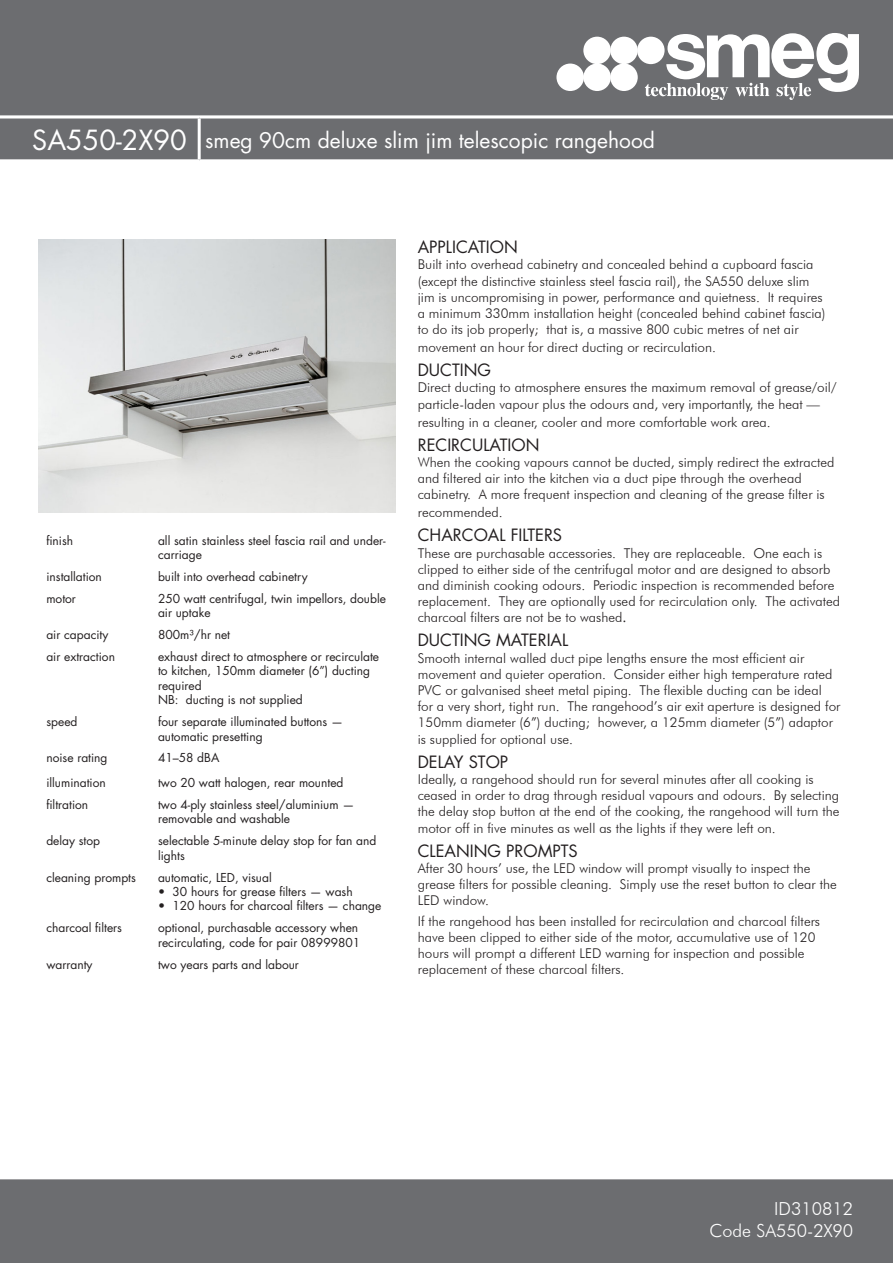
<style>
.page{position:relative;width:893px;height:1263px;background:#fff}
.page>*{position:absolute;margin:0;border:0;box-sizing:border-box;transform-origin:0 0}
.para{font:27px "Futura Std";color:#fff}
.para-2{font:21px "Futura Std";color:#fff}
.t1{font:300 18px "Futura BT";color:#fff}
.head{font:16.5px "Futura Std";color:#231f20}
.text{font:300 13.5px/16.2px "Futura BT";color:#231f20}
.t2{font:12px/14.4px "Futura Std";color:#231f20}
.s1{font-family:"Century Gothic";font-weight:400}
</style>
<div class="page">
<div style="left:1px;top:1px;width:891px;height:114px;background:#6c6d70"></div>
<div style="left:0;top:0;width:893px;height:116px;border:2px solid #6c6d70"></div>
<svg style="left:645px;top:33px;width:214px;height:67px"></svg>
<div style="left:610px;top:64px;width:28px;height:27px;background:#fff;border-radius:50%"></div>
<div style="left:583px;top:64px;width:28px;height:27px;background:#fff;border-radius:50%"></div>
<div style="left:556px;top:64px;width:28px;height:27px;background:#fff;border-radius:50%"></div>
<div style="left:610px;top:37px;width:28px;height:27px;background:#fff;border-radius:50%"></div>
<div style="left:583px;top:37px;width:28px;height:27px;background:#fff;border-radius:50%"></div>
<div style="left:637px;top:37px;width:28px;height:27px;background:#fff;border-radius:50%"></div>
<div style="left:0;top:118px;width:893px;height:41px;background:#6c6d70"></div>
<hr style="left:0;top:115px;width:199px;height:3px;background:#fff">
<hr style="left:199px;top:115px;width:694px;height:3px;background:#fff">
<hr style="left:198px;top:118px;width:3px;height:41px;background:#fff">
<div style="left:0;top:1179px;width:893px;height:84px;background:#6c6d70"></div>
<img style="left:38px;top:240px;width:358px;height:272px">
<p class="para" style="left:32px;top:123px;width:156px">SA550-2X90</p>
<p class="para-2" style="left:205px;top:126px;width:451px">smeg 90cm deluxe slim jim telescopic rangehood</p>
<p class="t2" style="left:46px;top:533px;width:28px">finish</p>
<p class="t2" style="left:158px;top:533px;width:229px">all satin stainless steel fascia rail and under&shy;carriage</p>
<p class="t2" style="left:46px;top:569px;width:57px">installation</p>
<p class="t2" style="left:158px;top:569px;width:151px">built into overhead cabinetry</p>
<p class="t2" style="left:46px;top:591px;width:31px">motor</p>
<p class="t2" style="left:158px;top:591px;width:229px">250 watt centrifugal, twin impellors, double air uptake</p>
<p class="t2" style="left:46px;top:628px;width:63px">air capacity</p>
<p class="t2" style="left:158px;top:628px;width:74px">800m³/hr net</p>
<p class="t2" style="left:46px;top:649px;width:70px">air extraction</p>
<p class="t2" style="left:158px;top:649px;width:223px">exhaust direct to atmosphere or recirculate to kitchen, 150mm diameter (6”) ducting required</p>
<p class="t2" style="left:158px;top:693px;width:146px">NB: ducting is not supplied</p>
<p class="t2" style="left:46px;top:715px;width:33px">speed</p>
<p class="t2" style="left:158px;top:715px;width:186px">four separate illuminated buttons — automatic presetting</p>
<p class="t2" style="left:46px;top:751px;width:63px">noise rating</p>
<p class="t2" style="left:158px;top:751px;width:63px">41–58 dBA</p>
<p class="t2" style="left:46px;top:776px;width:61px">illumination</p>
<p class="t2" style="left:158px;top:776px;width:187px">two 20 watt halogen, rear mounted</p>
<p class="t2" style="left:46px;top:797px;width:43px">filtration</p>
<p class="t2" style="left:158px;top:797px;width:198px">two 4-ply stainless steel/aluminium — removable and washable</p>
<p class="t2" style="left:46px;top:834px;width:55px">delay stop</p>
<p class="t2" style="left:158px;top:834px;width:220px">selectable 5-minute delay stop for fan and lights</p>
<p class="t2" style="left:46px;top:870px;width:91px">cleaning prompts</p>
<p class="t2" style="left:158px;top:870px;width:115px">automatic, LED, visual</p>
<p class="t2" style="left:158px;top:884px;width:196px">• 30 hours for grease filters — wash</p>
<p class="t2" style="left:158px;top:899px;width:225px">• 120 hours for charcoal filters — change</p>
<p class="t2" style="left:46px;top:921px;width:77px">charcoal filters</p>
<p class="t2" style="left:158px;top:921px;width:204px">optional, purchasable accessory when recirculating, code for pair 08999801</p>
<p class="t2" style="left:46px;top:957px;width:48px">warranty</p>
<p class="t2" style="left:158px;top:957px;width:142px">two years parts and labour</p>
<p class="head" style="left:418px;top:237px;width:101px">APPLICATION</p>
<p class="text" style="left:418px;top:256px;width:409px">Built into overhead cabinetry and concealed behind a cupboard fascia (except the distinctive stainless steel fascia rail), the SA550 deluxe slim jim is uncompromising in power, performance and quietness. It requires a minimum 330mm installation height (concealed behind cabinet fascia) to do its job properly; that is, a massive 800 cubic metres of net air</p>
<p class="text" style="left:418px;top:339px;width:300px">movement an hour for direct ducting or recirculation.</p>
<p class="head" style="left:418px;top:360px;width:75px">DUCTING</p>
<p class="text" style="left:418px;top:379px;width:420px">Direct ducting to atmosphere ensures the maximum removal of grease/oil/ particle-laden vapour plus the odours and, very importantly, the heat —</p>
<p class="text" style="left:418px;top:414px;width:354px">resulting in a cleaner, cooler and more comfortable work area.</p>
<p class="head" style="left:418px;top:434px;width:123px">RECIRCULATION</p>
<p class="text" style="left:418px;top:454px;width:418px">When the cooking vapours cannot be ducted, simply redirect the extracted and filtered air into the kitchen via a duct pipe through the overhead cabinetry. A more frequent inspection and cleaning of the grease filter is</p>
<p class="text" style="left:418px;top:504px;width:86px">recommended.</p>
<p class="head" style="left:418px;top:525px;width:146px">CHARCOAL FILTERS</p>
<p class="text" style="left:418px;top:544px;width:424px">These are purchasable accessories. They are replaceable. One each is clipped to either side of the centrifugal motor and are designed to absorb and diminish cooking odours. Periodic inspection is recommended before replacement. They are optionally used for recirculation only. The activated charcoal filters are not be to washed<span class="s1">.</span></p>
<p class="head" style="left:418px;top:630px;width:152px">DUCTING MATERIAL</p>
<p class="text" style="left:418px;top:650px;width:424px">Smooth internal walled duct pipe lengths ensure the most efficient air movement and quieter operation. Consider either high temperature rated PVC or galvanised sheet metal piping. The flexible ducting can be ideal<br>for a very short, tight run. The rangehood’s air exit aperture is designed for 150mm diameter (6”) ducting; however, a 125mm diameter (5”) adaptor is supplied for optional use.</p>
<p class="head" style="left:418px;top:751px;width:92px">DELAY STOP</p>
<p class="text" style="left:418px;top:771px;width:423px">Ideally, a rangehood should run for several minutes after all cooking is ceased in order to drag through residual vapours and odours. By selecting the delay stop button at the end of the cooking, the rangehood will turn the motor off in five minutes as well as the lights if they were left on.</p>
<p class="head" style="left:418px;top:840px;width:161px">CLEANING PROMPTS</p>
<p class="text" style="left:418px;top:860px;width:420px">After 30 hours’ use, the LED window will prompt visually to inspect the grease filters for possible cleaning. Simply use the reset button to clear the<br>LED window.</p>
<p class="text" style="left:418px;top:912px;width:404px">If the rangehood has been installed for recirculation and charcoal filters have been clipped to either side of the motor, accumulative use of 120 hours will prompt a different LED warning for inspection and possible replacement of these charcoal filters.</p>
<p class="t1" style="left:774px;top:1198px;width:81px">ID310812</p>
<p class="t1" style="left:710px;top:1220px;width:145px">Code SA550-2X90</p>
</div>
